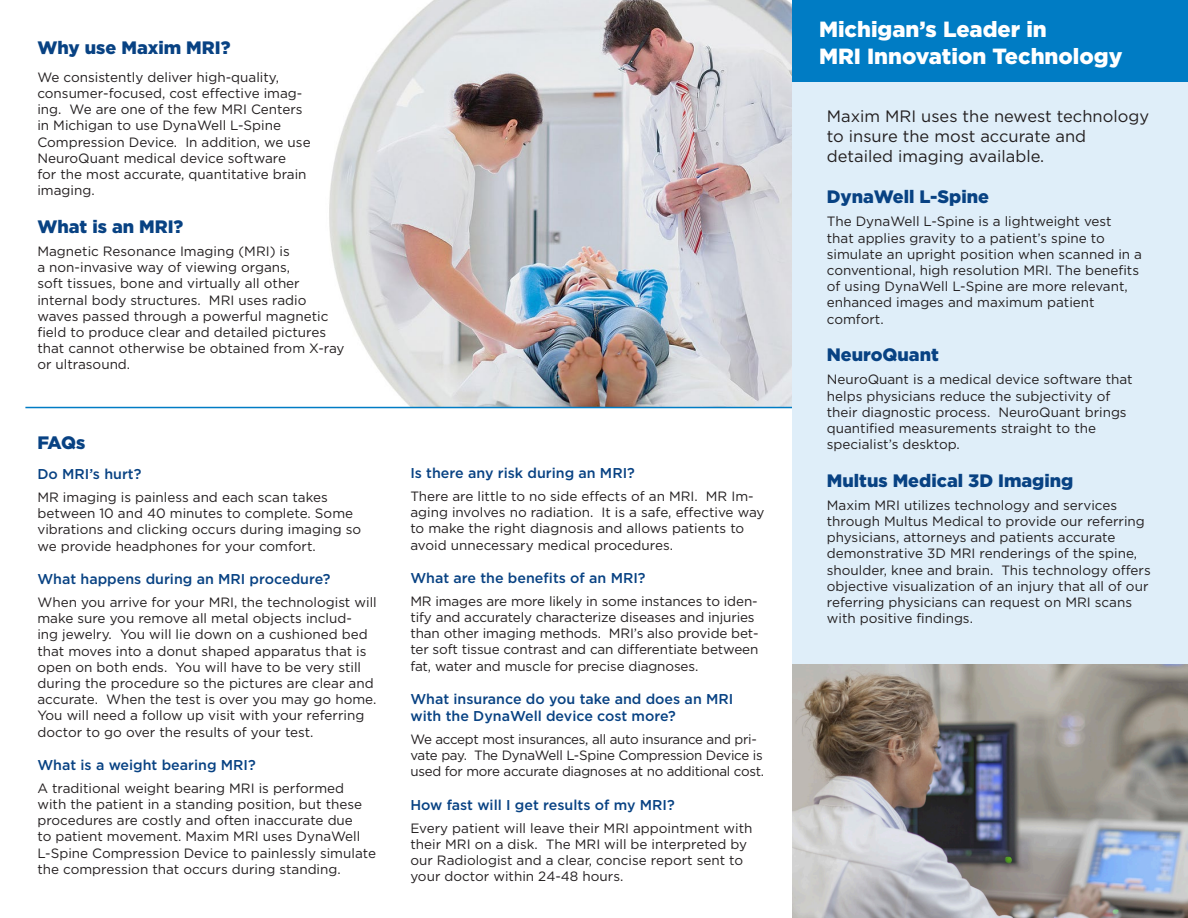
<style>
.page{position:relative;width:1188px;height:918px;background:#fff}
.page>*{position:absolute;margin:0;border:0;box-sizing:border-box;transform-origin:0 0}
.SH1{font:900 21.9px "Gotham";color:#fff}
.SH1-2{font:900 18px "Gotham";color:#084283}
.SH1-3{font:16.5px/19.8px "Gotham";color:#231f20}
.SH2{font:500 14.25px/17.1px "Gotham";color:#084283}
.Body_1{font:13.5px/16.2px "Gotham";color:#231f20}
.Body_1-2{font:13.5px/16.2px "Gotham";letter-spacing:-.02em;color:#231f20}
</style>
<div class="page">
<img style="left:318px;top:0;width:474px;height:407px">
<div style="left:792px;top:0;width:396px;height:918px;background:#dfeef9"></div>
<div style="left:792px;top:0;width:396px;height:81px;background:#007cc4"></div>
<img style="left:792px;top:664px;width:396px;height:254px">
<hr style="left:25px;top:407px;width:767px;height:1px;background:#007cc4">
<p class="SH1" style="left:819px;top:17px;width:229px">Michigan’s Leader in</p>
<p class="SH1-2" style="left:37px;top:38px;width:195px">Why use Maxim MRI?</p>
<p class="SH1" style="left:819px;top:43px;width:305px">MRI Innovation Technology</p>
<p class="Body_1" style="left:37px;top:69px;width:275px">We consistently deliver high-quality, consumer-focused, cost effective imag&shy;ing. We are one of the few MRI Centers in Michigan to use DynaWell L-Spine Compression Device. In addition, we use NeuroQuant medical device software<br>for the most accurate, quantitative brain imaging.</p>
<p class="SH1-2" style="left:37px;top:216px;width:147px">What is an MRI?</p>
<p class="Body_1" style="left:37px;top:243px;width:309px">Magnetic Resonance Imaging (MRI) is<br>a non-invasive way of viewing organs,<br>soft tissues, bone and virtually all other internal body structures. MRI uses radio waves passed through a powerful magnetic field to produce clear and detailed pictures that cannot otherwise be obtained from X-ray or ultrasound.</p>
<p class="SH1-3" style="left:827px;top:106px;width:324px">Maxim MRI uses the newest technology to insure the most accurate and detailed imaging available.</p>
<p class="SH1-2" style="left:827px;top:187px;width:164px">DynaWell L-Spine</p>
<p class="Body_1" style="left:827px;top:213px;width:317px">The DynaWell L-Spine is a lightweight vest<br>that applies gravity to a patient’s spine to simulate an upright position when scanned in a conventional, high resolution MRI. The benefits of using DynaWell L-Spine are more relevant, enhanced images and maximum patient comfort.</p>
<p class="SH1-2" style="left:827px;top:345px;width:114px">NeuroQuant</p>
<p class="Body_1" style="left:827px;top:371px;width:307px">NeuroQuant is a medical device software that helps physicians reduce the subjectivity of their diagnostic process. NeuroQuant brings quantified measurements straight to the specialist’s desktop.</p>
<p class="SH1-2" style="left:827px;top:470px;width:248px">Multus Medical 3D Imaging</p>
<p class="Body_1" style="left:827px;top:497px;width:325px">Maxim MRI utilizes technology and services through Multus Medical to provide our referring physicians, attorneys and patients accurate demonstrative 3D MRI renderings of the spine, shoulder, knee and brain. This technology offers objective visualization of an injury that all of our referring physicians can request on MRI scans with positive findings.</p>
<p class="SH1-2" style="left:37px;top:433px;width:49px">FAQs</p>
<p class="SH2" style="left:37px;top:465px;width:106px">Do MRI’s hurt?</p>
<p class="Body_1" style="left:37px;top:489px;width:325px">MR imaging is painless and each scan takes between 10 and 40 minutes to complete. Some vibrations and clicking occurs during imaging so we provide headphones for your comfort.</p>
<p class="SH2" style="left:37px;top:570px;width:295px">What happens during an MRI procedure?</p>
<p class="Body_1" style="left:37px;top:594px;width:341px">When you arrive for your MRI, the technologist will make sure you remove all metal objects includ-<br>ing jewelry. You will lie down on a cushioned bed that moves into a donut shaped apparatus that is open on both ends. You will have to be very still during the procedure so the pictures are clear and accurate. When the test is over you may go home.<br>You will need a follow up visit with your referring doctor to go over the results of your test.</p>
<p class="SH2" style="left:37px;top:756px;width:220px">What is a weight bearing MRI?</p>
<p class="Body_1" style="left:37px;top:780px;width:340px">A traditional weight bearing MRI is performed with the patient in a standing position, but these procedures are costly and often inaccurate due<br>to patient movement. Maxim MRI uses DynaWell L-Spine Compression Device to painlessly simulate the compression that occurs during standing.</p>
<p class="SH2" style="left:410px;top:464px;width:226px">Is there any risk during an MRI?</p>
<p class="Body_1" style="left:410px;top:488px;width:356px">There are little to no side effects of an MRI. MR Im&shy;aging involves no radiation. It is a safe, effective way to make the right diagnosis and allows patients to avoid unnecessary medical procedures.</p>
<p class="SH2" style="left:410px;top:569px;width:237px">What are the benefits of an MRI?</p>
<p class="Body_1" style="left:410px;top:593px;width:350px">MR images are more likely in some instances to iden&shy;tify and accurately characterize diseases and injuries than other imaging methods. MRI’s also provide bet&shy;ter soft tissue contrast and can differentiate between fat, water and muscle for precise diagnoses.</p>
<p class="SH2" style="left:410px;top:690px;width:324px">What insurance do you take and does an MRI with the DynaWell device cost more?</p>
<p class="Body_1-2" style="left:410px;top:731px;width:355px">We accept most insurances, all auto insurance and pri&shy;vate pay. The DynaWell L-Spine Compression Device is used for more accurate diagnoses at no additional cost.</p>
<p class="SH2" style="left:410px;top:796px;width:266px">How fast will I get results of my MRI?</p>
<p class="Body_1" style="left:410px;top:819px;width:344px">Every patient will leave their MRI appointment with their MRI on a disk. The MRI will be interpreted by our Radiologist and a clear, concise report sent to your doctor within 24-48 hours.</p>
</div>
